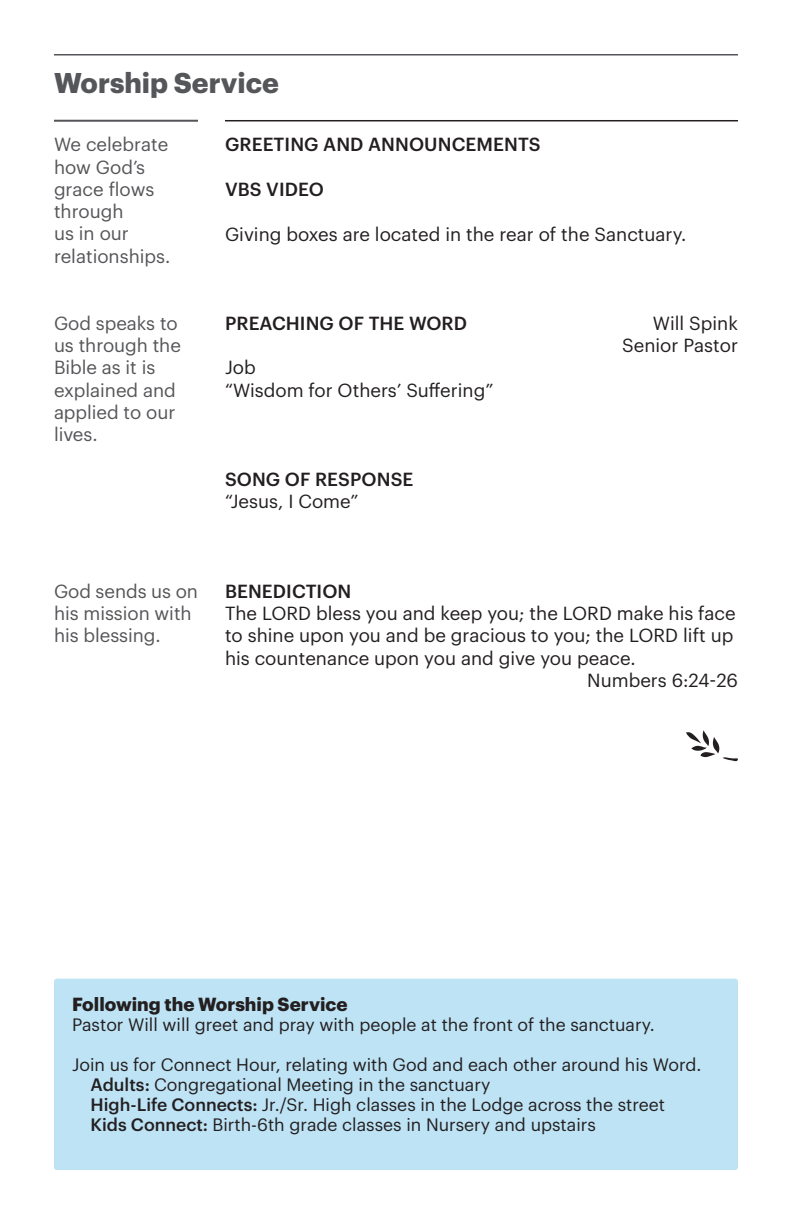
<style>
.page{position:relative;width:792px;height:1224px;background:#fff}
.page>*{position:absolute;margin:0;border:0;box-sizing:border-box;transform-origin:0 0}
.t1{font:52px "Southwood Collateral v 0.1";color:#231f20}
.t2{font:700 28px "Graphik";color:#555659}
.t3{font:18.6px/22.4px "Graphik";color:#231f20}
.t4{font:18.6px/22.4px "Graphik";letter-spacing:-.005em;color:#555659}
.t5{font:500 18.6px "Graphik";letter-spacing:.005em;color:#231f20}
.t6{font:700 18.6px "Graphik";color:#231f20}
.t7{font:17.6px "Graphik";color:#231f20}
.s1{font-weight:500}
</style>
<div class="page">
<hr style="left:54px;top:120px;width:144px;height:2px;background:#555659">
<hr style="left:225px;top:120px;width:513px;height:1px;background:#231f20">
<hr style="left:54px;top:54px;width:684px;height:2px;background:#555659">
<div style="left:54px;top:979px;width:684px;height:191px;background:#bee3f5;border-radius:3px"></div>
<p class="t2" style="left:54px;top:61px;width:226px">Worship Service</p>
<p class="t5" style="left:225px;top:130px;width:317px">GREETING AND ANNOUNCEMENTS</p>
<p class="t5" style="left:225px;top:175px;width:101px">VBS VIDEO</p>
<p class="t3" style="left:225px;top:221px;width:463px">Giving boxes are located in the rear of the Sanctuary.</p>
<p class="t4" style="left:54px;top:132px;width:118px">We celebrate how God’s grace flows through<br>us in our relationships.</p>
<p class="t4" style="left:54px;top:310px;width:128px">God speaks to us through the<br>Bible as it is explained and applied to our lives.</p>
<p class="t5" style="left:225px;top:309px;width:244px">PREACHING OF THE WORD</p>
<p class="t3" style="left:653px;top:310px;width:87px">Will Spink</p>
<p class="t3" style="left:622px;top:333px;width:117px">Senior Pastor</p>
<p class="t3" style="left:225px;top:355px;width:32px">Job</p>
<p class="t3" style="left:225px;top:377px;width:270px">“Wisdom for Others’ Suffering”</p>
<p class="t5" style="left:225px;top:465px;width:190px">SONG OF RESPONSE</p>
<p class="t3" style="left:225px;top:489px;width:135px">“Jesus, I Come”</p>
<p class="t4" style="left:54px;top:578px;width:145px">God sends us on his mission with his blessing.</p>
<p class="t5" style="left:225px;top:577px;width:128px">BENEDICTION</p>
<p class="t3" style="left:225px;top:600px;width:512px">The LORD bless you and keep you; the LORD make his face to shine upon you and be gracious to you; the LORD lift up his countenance upon you and give you peace.</p>
<p class="t3" style="left:587px;top:667px;width:152px">Numbers 6:24-26</p>
<p class="t1" style="left:686px;top:723px;width:53px">A</p>
<p class="t6" style="left:72px;top:990px;width:277px">Following the Worship Service</p>
<p class="t7" style="left:72px;top:1011px;width:584px">Pastor Will will greet and pray with people at the front of the sanctuary.</p>
<p class="t7" style="left:72px;top:1051px;width:631px">Join us for Connect Hour, relating with God and each other around his Word.</p>
<p class="t7" style="left:91px;top:1071px;width:401px"><span class="s1">Adults:</span> Congregational Meeting in the sanctuary</p>
<p class="t7" style="left:91px;top:1091px;width:576px"><span class="s1">High-Life Connects:</span> Jr./Sr. High classes in the Lodge across the street</p>
<p class="t7" style="left:91px;top:1111px;width:507px"><span class="s1">Kids Connect:</span> Birth-6th grade classes in Nursery and upstairs</p>
</div>
